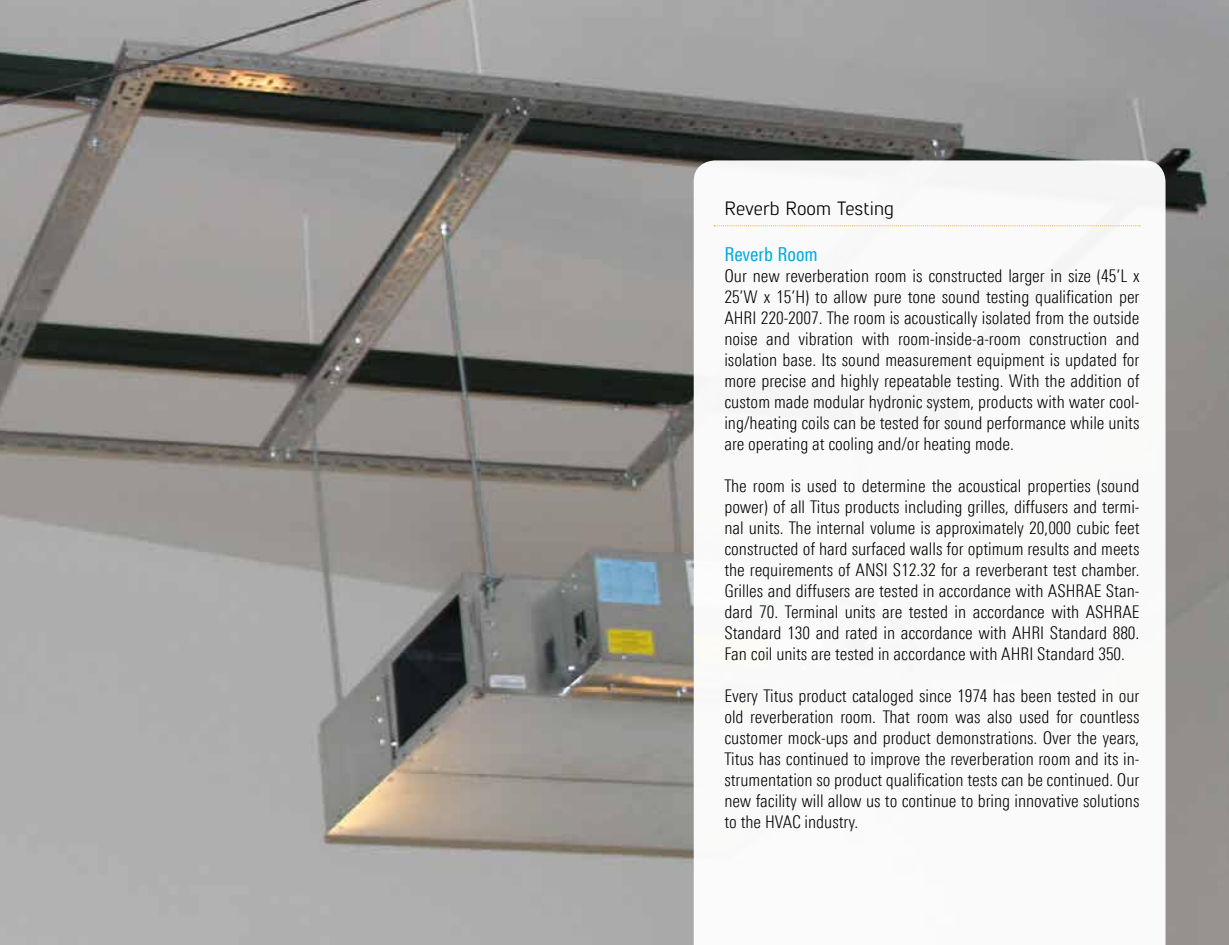
<style>
.page{position:relative;width:1229px;height:945px;background:#fff}
.page>*{position:absolute;margin:0;border:0;box-sizing:border-box;transform-origin:0 0}
.t1{font:19.25px "Lintel";color:#000}
.t2{font:condensed 19.25px "LT Univers";color:#00a8e1}
.t3{font:300 condensed 17.5px/21px "LT Univers";color:#000;text-align:justify}
</style>
<div class="page">
<img style="left:0;top:0;width:1228px;height:945px">
<svg style="left:693px;top:160px;width:472px;height:785px"></svg>
<svg style="left:714px;top:225px;width:426px;height:1px"></svg>
<p class="t1" style="left:724px;top:195px;width:171px">Reverb Room Testing</p>
<p class="t2" style="left:724px;top:243px;width:95px">Reverb Room</p>
<p class="t3" style="left:724px;top:265px;width:416px">Our new reverberation room is constructed larger in size (45’L x 25’W x 15’H ) to allow pure tone sound testing qualification per AHRI</p>
<p class="t3" style="left:724px;top:307px;width:416px;text-indent:36px">220-2007. The room is acoustically isolated from the outside noise and vibration with room-inside-a-room construction and isolation base. Its sound measurement equipment is updated for more precise and highly repeatable testing. With the addition of custom made modular hydronic system, products with water cool&shy;ing/heating coils can be tested for sound performance while units are operating at cooling and/or heating mode.</p>
<p class="t3" style="left:724px;top:475px;width:416px">The room is used to determine the acoustical properties (sound power) of all Titus products including grilles, diffusers and termi&shy;nal units. The internal volume is approximately 20,000 cubic feet constructed of hard surfaced walls for optimum results and meets the requirements of ANSI</p>
<p class="t3" style="left:724px;top:559px;width:416px;text-indent:169px">S12.32 for a reverberant test chamber.<br>Grilles and diffusers are tested in accordance with ASHRAE</p>
<p class="t3" style="left:1106px;top:580px;width:35px">Stan-</p>
<p class="t3" style="left:724px;top:601px;width:372px">dard 70. Terminal units are tested in accordance with ASHRAE<br>Standard 130 and rated in accordance with AHRI</p>
<p class="t3" style="left:1049px;top:622px;width:91px">Standard 880.</p>
<p class="t3" style="left:724px;top:643px;width:286px">Fan coil units are tested in accordance with AHRI</p>
<p class="t3" style="left:1037px;top:643px;width:89px">Standard 350.</p>
<p class="t3" style="left:724px;top:685px;width:416px">Every Titus product cataloged since 1974 has been tested in our old reverberation room. That room was also used for countless customer mock-ups and product demonstrations. Over the years, Titus has continued to improve the reverberation room and its in&shy;strumentation so product qualification tests can be continued. Our new facility will allow us to continue to bring innovative solutions to the HVAC</p>
<p class="t3" style="left:804px;top:811px;width:55px">industry.</p>
</div>
